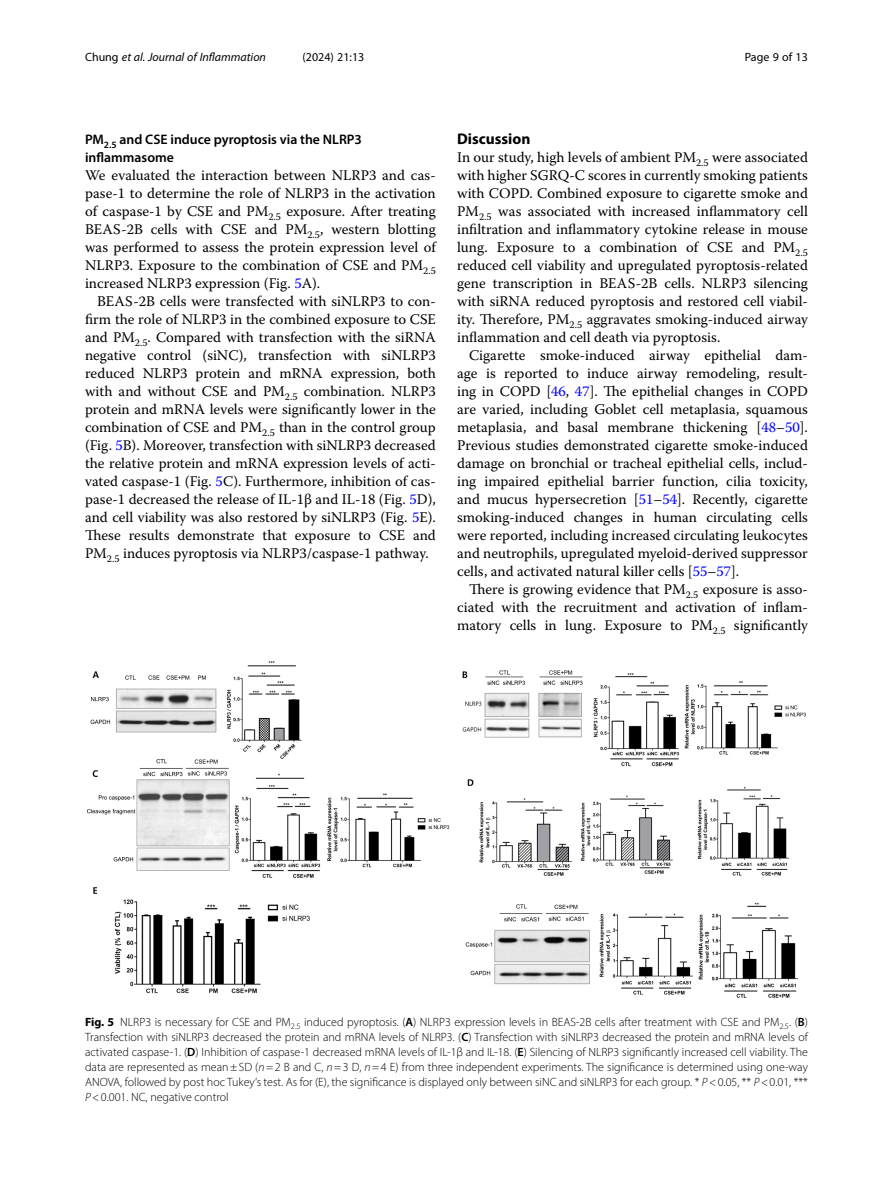
<style>
.page{position:relative;width:893px;height:1191px;background:#fff}
.page>*{position:absolute;margin:0;border:0;box-sizing:border-box;transform-origin:0 0}
.Head_1{font:700 15.45px "Myriad Pro";color:#000}
.Body_Text_Indent{font:14.7px/18px "Warnock Pro";color:#000;text-align:justify}
.Body_Text{font:14.7px/18px "Warnock Pro";color:#000;text-align:justify}
.Head_2{font:600 13.8px/18px "Myriad Pro";color:#000}
.Figure_Caption{font:300 12px/15px "Myriad Pro";color:#000;text-align:justify}
.t1{font:italic 12px "Myriad Pro";color:#000}
.t2{font:12px "Myriad Pro";color:#000}
.s1{font-style:normal}
.s2{color:#00f}
.s3{font-weight:700}
.s4{font-weight:600}
.s5{font-style:italic}
</style>
<div class="page">
<img style="left:87px;top:661px;width:719px;height:337px">
<p class="t1" style="left:85px;top:50px;width:182px"><span class="s1">Chung</span> et al. Journal of Inflammation</p>
<p class="t2" style="left:302px;top:50px;width:63px">(2024) 21:13</p>
<p class="t2" style="left:745px;top:50px;width:65px">Page 9 of 13</p>
<p class="Head_2" style="left:85px;top:130px;width:278px">PM<sub>2.5</sub> and CSE induce pyroptosis via the NLRP3 inflammasome</p>
<p class="Body_Text" style="left:85px;top:166px;width:352px">We evaluated the interaction between NLRP3 and cas&shy;pase-1 to determine the role of NLRP3 in the activation of caspase-1 by CSE and PM<sub>2.5</sub> exposure. After treating BEAS-2B cells with CSE and PM<sub>2.5</sub>, western blotting was performed to assess the protein expression level of NLRP3. Exposure to the combination of CSE and PM<sub>2.5 </sub>increased NLRP3 expression (Fig. <span class="s2">5</span>A).</p>
<p class="Body_Text_Indent" style="left:85px;top:292px;width:352px;text-indent:12px">BEAS-2B cells were transfected with siNLRP3 to con&shy;firm the role of NLRP3 in the combined exposure to CSE and PM<sub>2.5</sub>. Compared with transfection with the siRNA negative control (siNC), transfection with siNLRP3 reduced NLRP3 protein and mRNA expression, both with and without CSE and PM<sub>2.5</sub> combination. NLRP3 protein and mRNA levels were significantly lower in the combination of CSE and PM<sub>2.5</sub> than in the control group (Fig. <span class="s2">5</span>B). Moreover, transfection with siNLRP3 decreased the relative protein and mRNA expression levels of acti&shy;vated caspase-1 (Fig. <span class="s2">5</span>C). Furthermore, inhibition of cas&shy;pase-1 decreased the release of IL-1β and IL-18 (Fig. <span class="s2">5</span>D), and cell viability was also restored by siNLRP3 (Fig. <span class="s2">5</span>E).<br>These results demonstrate that exposure to CSE and PM<sub>2.5</sub> induces pyroptosis via NLRP3/caspase-1 pathway.</p>
<p class="Head_1" style="left:457px;top:129px;width:75px">Discussion</p>
<p class="Body_Text" style="left:457px;top:148px;width:352px">In our study, high levels of ambient PM<sub>2.5</sub> were associated with higher SGRQ-C scores in currently smoking patients with COPD. Combined exposure to cigarette smoke and PM<sub>2.5</sub> was associated with increased inflammatory cell infiltration and inflammatory cytokine release in mouse lung. Exposure to a combination of CSE and PM<sub>2.5 </sub>reduced cell viability and upregulated pyroptosis-related gene transcription in BEAS-2B cells. NLRP3 silencing with siRNA reduced pyroptosis and restored cell viabil&shy;ity. Therefore, PM<sub>2.5</sub> aggravates smoking-induced airway inflammation and cell death via pyroptosis.</p>
<p class="Body_Text_Indent" style="left:457px;top:346px;width:352px;text-indent:12px">Cigarette smoke-induced airway epithelial dam&shy;age is reported to induce airway remodeling, result&shy;ing in COPD [<span class="s2">46</span>, <span class="s2">47</span>]. The epithelial changes in COPD are varied, including Goblet cell metaplasia, squamous metaplasia, and basal membrane thickening [<span class="s2">48</span>–<span class="s2">50</span>].<br>Previous studies demonstrated cigarette smoke-induced damage on bronchial or tracheal epithelial cells, includ&shy;ing impaired epithelial barrier function, cilia toxicity, and mucus hypersecretion [<span class="s2">51</span>–<span class="s2">54</span>]. Recently, cigarette smoking-induced changes in human circulating cells were reported, including increased circulating leukocytes and neutrophils, upregulated myeloid-derived suppressor cells, and activated natural killer cells [<span class="s2">55</span>–<span class="s2">57</span>].</p>
<p class="Body_Text_Indent" style="left:457px;top:580px;width:352px;text-indent:12px">There is growing evidence that PM<sub>2.5</sub> exposure is asso&shy;ciated with the recruitment and activation of inflam&shy;matory cells in lung. Exposure to PM<sub>2.5</sub> significantly</p>
<p class="Figure_Caption" style="left:85px;top:1014px;width:724px"><span class="s3">Fig. 5</span> NLRP3 is necessary for CSE and PM<sub>2.5</sub> induced pyroptosis. (<span class="s4">A</span>) NLRP3 expression levels in BEAS-2B cells after treatment with CSE and PM<sub>2.5</sub>. (<span class="s4">B</span>)<br>Transfection with siNLRP3 decreased the protein and mRNA levels of NLRP3. (<span class="s4">C</span>) Transfection with siNLRP3 decreased the protein and mRNA levels of activated caspase-1. (<span class="s4">D</span>) Inhibition of caspase-1 decreased mRNA levels of IL-1β and IL-18. (<span class="s4">E</span>) Silencing of NLRP3 significantly increased cell viability. The data are represented as mean±SD (<span class="s5">n</span>=2 B and C, <span class="s5">n</span>=3 D, <span class="s5">n</span>=4 E) from three independent experiments. The significance is determined using one-way ANOVA, followed by post hoc Tukey’s test. As for (E), the significance is displayed only between siNC and siNLRP3 for each group. * <span class="s5">P</span>&lt;0.05, ** <span class="s5">P</span>&lt;0.01, *** <span class="s5">P</span>&lt;0.001. NC, negative control</p>
</div>
